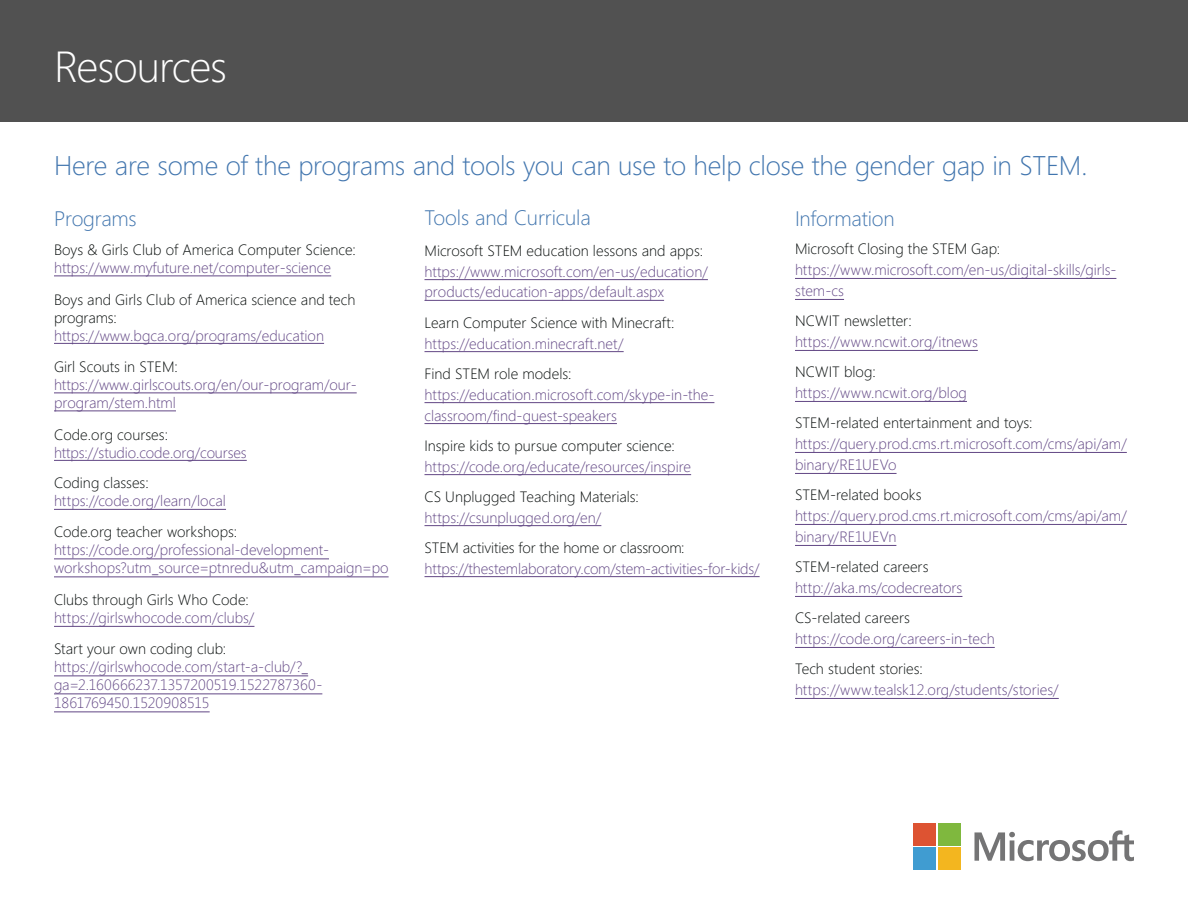
<style>
.page{position:relative;width:1188px;height:918px;background:#fff}
.page>*{position:absolute;margin:0;border:0;box-sizing:border-box;transform-origin:0 0}
.t1{font:300 43.5px "Segoe";letter-spacing:-.025em;color:#fff}
.t2{font:300 27px "Segoe";letter-spacing:-.01em;color:#4175ae}
.t3{font:300 21px "Segoe";letter-spacing:-.005em;color:#4175ae}
.t4{font:300 15px/18px "Segoe";color:#624785}
.t5{font:300 15px/18px "Segoe";color:#080d0c}
.s1{color:#080d0c}
.s2{color:#624785}
</style>
<div class="page">
<div style="left:0;top:0;width:1188px;height:121px;background:#515151"></div>
<hr style="left:54px;top:509px;width:172px;height:1px;background:#624785">
<hr style="left:54px;top:559px;width:275px;height:1px;background:#624785">
<hr style="left:54px;top:577px;width:335px;height:1px;background:#624785">
<hr style="left:54px;top:626px;width:200px;height:1px;background:#624785">
<hr style="left:54px;top:676px;width:254px;height:1px;background:#624785">
<hr style="left:54px;top:694px;width:268px;height:1px;background:#624785">
<hr style="left:54px;top:712px;width:156px;height:1px;background:#624785">
<hr style="left:795px;top:278px;width:321px;height:1px;background:#624785">
<hr style="left:795px;top:299px;width:49px;height:1px;background:#624785">
<hr style="left:795px;top:350px;width:183px;height:1px;background:#624785">
<hr style="left:795px;top:401px;width:172px;height:1px;background:#624785">
<hr style="left:795px;top:452px;width:332px;height:1px;background:#624785">
<hr style="left:795px;top:473px;width:102px;height:1px;background:#624785">
<hr style="left:795px;top:524px;width:332px;height:1px;background:#624785">
<hr style="left:795px;top:545px;width:101px;height:1px;background:#624785">
<hr style="left:795px;top:596px;width:167px;height:1px;background:#624785">
<hr style="left:795px;top:647px;width:200px;height:1px;background:#624785">
<hr style="left:795px;top:698px;width:264px;height:1px;background:#624785">
<svg style="left:974px;top:830px;width:160px;height:31px"></svg>
<div style="left:913px;top:823px;width:23px;height:22px;background:#dd5332"></div>
<div style="left:938px;top:823px;width:22px;height:22px;background:#7fb83e"></div>
<div style="left:913px;top:848px;width:23px;height:22px;background:#409cd1"></div>
<div style="left:938px;top:848px;width:22px;height:22px;background:#f3b61f"></div>
<hr style="left:54px;top:276px;width:277px;height:1px;background:#624785">
<hr style="left:54px;top:343px;width:270px;height:1px;background:#624785">
<hr style="left:54px;top:393px;width:303px;height:1px;background:#624785">
<hr style="left:54px;top:411px;width:122px;height:1px;background:#624785">
<hr style="left:54px;top:460px;width:193px;height:1px;background:#624785">
<hr style="left:424px;top:279px;width:284px;height:1px;background:#624785">
<hr style="left:424px;top:300px;width:240px;height:1px;background:#624785">
<hr style="left:424px;top:351px;width:200px;height:1px;background:#624785">
<hr style="left:424px;top:402px;width:290px;height:1px;background:#624785">
<hr style="left:424px;top:423px;width:193px;height:1px;background:#624785">
<hr style="left:425px;top:474px;width:266px;height:1px;background:#624785">
<hr style="left:424px;top:525px;width:177px;height:1px;background:#624785">
<hr style="left:425px;top:576px;width:335px;height:1px;background:#624785">
<h1 class="t1" style="left:54px;top:36px;width:175px">Resources</h1>
<h2 class="t2" style="left:54px;top:147px;width:1035px">Here are some of the programs and tools you can use to help close the gender gap in STEM.</h2>
<h3 class="t3" style="left:54px;top:204px;width:84px">Programs</h3>
<p class="t4" style="left:54px;top:241px;width:303px"><span class="s1">Boys &amp; Girls Club of America Computer Science: </span>https://www.myfuture.net/computer-science</p>
<p class="t5" style="left:54px;top:290px;width:303px">Boys and Girls Club of America science and tech programs: <span class="s2">https://www.bgca.org/programs/education</span></p>
<p class="t4" style="left:54px;top:358px;width:304px"><span class="s1">Girl Scouts in STEM: </span>https://www.girlscouts.org/en/our-program/our&shy;program/stem.html</p>
<p class="t4" style="left:54px;top:425px;width:194px"><span class="s1">Code.org courses: </span>https://studio.code.org/courses</p>
<p class="t5" style="left:54px;top:473px;width:96px">Coding classes:</p>
<p class="t4" style="left:54px;top:491px;width:174px">https://code.org/learn/local</p>
<p class="t5" style="left:54px;top:522px;width:185px">Code.org teacher workshops:</p>
<p class="t4" style="left:54px;top:540px;width:336px">https://code.org/professional-development&shy;workshops?utm_source=ptnredu&amp;utm_campaign=po</p>
<p class="t5" style="left:54px;top:590px;width:196px">Clubs through Girls Who Code:</p>
<p class="t4" style="left:54px;top:608px;width:202px">https://girlswhocode.com/clubs/</p>
<p class="t5" style="left:54px;top:639px;width:174px">Start your own coding club:</p>
<p class="t4" style="left:54px;top:657px;width:270px">https://girlswhocode.com/start-a-club/?_ ga=2.160666237.1357200519.1522787360-<br>1861769450.1520908515</p>
<h3 class="t3" style="left:424px;top:203px;width:168px">Tools and Curricula</h3>
<p class="t4" style="left:424px;top:240px;width:285px;line-height:20.7px"><span class="s1">Microsoft STEM education lessons and apps: </span>https://www.microsoft.com/en-us/education/ products/education-apps/default.aspx</p>
<p class="t5" style="left:424px;top:312px;width:252px;line-height:21px">Learn Computer Science with Minecraft: <span class="s2">https://education.minecraft.net/</span></p>
<p class="t4" style="left:424px;top:363px;width:291px;line-height:21px"><span class="s1">Find STEM role models: </span>https://education.microsoft.com/skype-in-the&shy;classroom/find-guest-speakers</p>
<p class="t4" style="left:424px;top:435px;width:268px;line-height:21px"><span class="s1">Inspire kids to pursue computer science: </span>https://code.org/educate/resources/inspire</p>
<p class="t5" style="left:424px;top:486px;width:216px;line-height:21px">CS Unplugged Teaching Materials: <span class="s2">https://csunplugged.org/en/</span></p>
<p class="t4" style="left:424px;top:537px;width:337px;line-height:21px"><span class="s1">STEM activities for the home or classroom: </span>https://thestemlaboratory.com/stem-activities-for-kids/</p>
<h3 class="t3" style="left:795px;top:204px;width:101px">Information</h3>
<p class="t5" style="left:795px;top:239px;width:207px">Microsoft Closing the STEM Gap:</p>
<p class="t4" style="left:795px;top:259px;width:323px;line-height:21px">https://www.microsoft.com/en-us/digital-skills/girls&shy;stem-cs</p>
<p class="t5" style="left:795px;top:311px;width:118px">NCWIT newsletter:</p>
<p class="t4" style="left:795px;top:332px;width:184px">https://www.ncwit.org/itnews</p>
<p class="t5" style="left:795px;top:362px;width:82px">NCWIT blog:</p>
<p class="t4" style="left:795px;top:383px;width:173px">https://www.ncwit.org/blog</p>
<p class="t5" style="left:795px;top:413px;width:239px">STEM-related entertainment and toys:</p>
<p class="t4" style="left:795px;top:433px;width:333px;line-height:21px">https://query.prod.cms.rt.microsoft.com/cms/api/am/ binary/RE1UEVo</p>
<p class="t5" style="left:795px;top:485px;width:128px">STEM-related books</p>
<p class="t4" style="left:795px;top:505px;width:333px;line-height:21px">https://query.prod.cms.rt.microsoft.com/cms/api/am/ binary/RE1UEVn</p>
<p class="t5" style="left:795px;top:557px;width:135px">STEM-related careers</p>
<p class="t4" style="left:795px;top:578px;width:169px">http://aka.ms/codecreators</p>
<p class="t5" style="left:795px;top:608px;width:117px">CS-related careers</p>
<p class="t4" style="left:795px;top:629px;width:201px">https://code.org/careers-in-tech</p>
<p class="t5" style="left:795px;top:659px;width:129px">Tech student stories:</p>
<p class="t4" style="left:795px;top:680px;width:265px">https://www.tealsk12.org/students/stories/</p>
</div>
